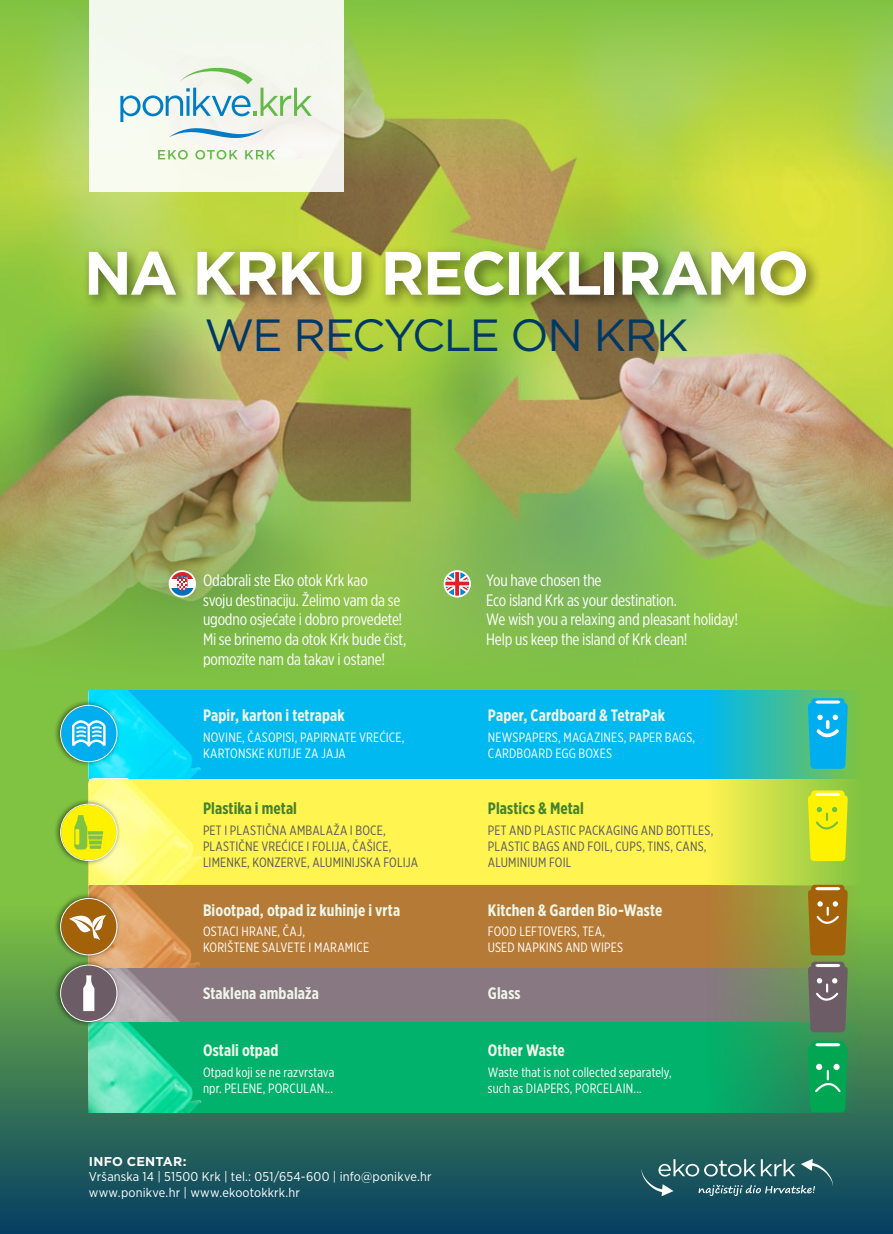
<style>
.page{position:relative;width:893px;height:1234px;background:#fff}
.page>*{position:absolute;margin:0;border:0;box-sizing:border-box;transform-origin:0 0}
.t1{font:700 61.05px "Gotham";letter-spacing:-.035em;color:#fff}
.t2{font:45px "Gotham";letter-spacing:-.035em;color:#003965}
.t3{font:16.5px/19.8px "Gotham X Narrow";letter-spacing:-.015em;color:#fff}
.t4{font:700 16.5px "Gotham X Narrow";letter-spacing:.005em;color:#eff6e8}
.t5{font:700 16.5px "Gotham X Narrow";letter-spacing:.005em;color:#46812b}
.t6{font:13.5px/16.2px "Gotham X Narrow";letter-spacing:.01em;color:#fff}
.t7{font:13.5px/16.2px "Gotham X Narrow";letter-spacing:.01em;color:#58595b}
.t8{font:12.75px/15.3px "Gotham Narrow";letter-spacing:.015em;color:#fff}
.t9{font:700 12.75px "Gotham";letter-spacing:.015em;color:#fff}
</style>
<div class="page">
<div style="left:0;top:0;width:893px;height:1233px;background:#80c342"></div>
<img style="left:0;top:181px;width:893px;height:244px">
<div style="left:0;top:906px;width:893px;height:327px;background:linear-gradient(to bottom,#7fc242,#053f64)"></div>
<img style="left:0;top:425px;width:893px;height:224px">
<svg style="left:0;top:0;width:893px;height:181px"></svg>
<svg style="left:89px;top:690px;width:763px;height:88px;background:#08bce7"></svg>
<img style="left:89px;top:690px;width:20px;height:9px">
<div style="left:89px;top:1021px;width:774px;height:91px;background:#00b26b"></div>
<img style="left:89px;top:1021px;width:113px;height:91px">
<svg style="left:202px;top:778px;width:650px;height:107px;background:#f3ef50"></svg>
<img style="left:89px;top:778px;width:113px;height:107px">
<div style="left:89px;top:885px;width:774px;height:83px;background:#b57a35"></div>
<img style="left:89px;top:885px;width:111px;height:83px">
<svg style="left:121px;top:968px;width:742px;height:53px;background:#867c80"></svg>
<svg style="left:808px;top:1040px;width:40px;height:72px;background:#17aa5e"></svg>
<svg style="left:808px;top:698px;width:40px;height:70px;background:#1db6e5"></svg>
<svg style="left:808px;top:790px;width:40px;height:70px;background:#f0ed0f"></svg>
<svg style="left:808px;top:961px;width:40px;height:71px;background:#746c6d"></svg>
<svg style="left:808px;top:884px;width:40px;height:71px;background:#a6721e"></svg>
<div style="left:54px;top:699px;width:67px;height:67px;background:#000;opacity:.55"></div>
<svg style="left:60px;top:704px;width:58px;height:58px;background:#3cbfdb"></svg>
<div style="left:54px;top:959px;width:67px;height:67px;background:#000;opacity:.55"></div>
<svg style="left:60px;top:964px;width:58px;height:57px;background:#87817e"></svg>
<div style="left:54px;top:892px;width:67px;height:67px;background:#000;opacity:.55"></div>
<svg style="left:60px;top:897px;width:58px;height:58px;background:#af8740"></svg>
<div style="left:54px;top:798px;width:67px;height:67px;background:#000;opacity:.55"></div>
<svg style="left:60px;top:803px;width:58px;height:57px"></svg>
<svg style="left:444px;top:571px;width:26px;height:25px"></svg>
<div style="left:444px;top:570px;width:27px;height:27px;border:2px solid #fff;border-radius:50%"></div>
<svg style="left:170px;top:588px;width:25px;height:8px"></svg>
<svg style="left:170px;top:571px;width:25px;height:8px"></svg>
<div style="left:170px;top:579px;width:25px;height:9px;background:#fff"></div>
<svg style="left:176px;top:575px;width:12px;height:16px"></svg>
<div style="left:169px;top:570px;width:27px;height:27px;border:2px solid #fff;border-radius:50%"></div>
<div style="left:82px;top:245px;width:740px;height:66px;background:#000;opacity:.5"></div>
<svg style="left:641px;top:1158px;width:192px;height:37px;background:#3e6f76"></svg>
<div style="left:89px;top:0;width:254px;height:192px;background:#f4f8ed"></div>
<svg style="left:120px;top:68px;width:192px;height:54px"></svg>
<svg style="left:169px;top:128px;width:95px;height:10px"></svg>
<svg style="left:158px;top:150px;width:117px;height:9px"></svg>
<h1 class="t1" style="left:84px;top:232px;width:727px">NA KRKU RECIKLIRAMO</h1>
<h2 class="t2" style="left:205px;top:306px;width:485px">WE RECYCLE ON KRK</h2>
<p class="t3" style="left:203px;top:569px;width:205px">Odabrali ste Eko otok Krk kao<br>svoju destinaciju. Želimo vam da se ugodno osjećate i dobro provedete!<br>Mi se brinemo da otok Krk bude čist, pomozite nam da takav i ostane!</p>
<p class="t3" style="left:486px;top:569px;width:253px">You have chosen the<br>Eco island Krk as your destination.<br>We wish you a relaxing and pleasant holiday!<br>Help us keep the island of Krk clean!</p>
<p class="t4" style="left:203px;top:705px;width:143px">Papir, karton i tetrapak</p>
<p class="t6" style="left:203px;top:728px;width:203px">NOVINE, ČASOPISI, PAPIRNATE VREĆICE,<br>KARTONSKE KUTIJE ZA JAJA</p>
<p class="t5" style="left:203px;top:798px;width:96px">Plastika i metal</p>
<p class="t7" style="left:203px;top:821px;width:217px">PET I PLASTIČNA AMBALAŽA I BOCE,<br>PLASTIČNE VREĆICE I FOLIJA, ČAŠICE,<br>LIMENKE, KONZERVE, ALUMINIJSKA FOLIJA</p>
<p class="t4" style="left:203px;top:899px;width:199px">Biootpad, otpad iz kuhinje i vrta</p>
<p class="t6" style="left:203px;top:922px;width:168px">OSTACI HRANE, ČAJ,<br>KORIŠTENE SALVETE I MARAMICE</p>
<p class="t4" style="left:488px;top:705px;width:179px">Paper, Cardboard &amp; TetraPak</p>
<p class="t6" style="left:488px;top:728px;width:209px">NEWSPAPERS, MAGAZINES, PAPER BAGS,<br>CARDBOARD EGG BOXES</p>
<p class="t5" style="left:488px;top:798px;width:98px">Plastics &amp; Metal</p>
<p class="t7" style="left:488px;top:821px;width:227px">PET AND PLASTIC PACKAGING AND BOTTLES,<br>PLASTIC BAGS AND FOIL, CUPS, TINS, CANS,<br>ALUMINIUM FOIL</p>
<p class="t4" style="left:488px;top:899px;width:176px">Kitchen &amp; Garden Bio-Waste</p>
<p class="t6" style="left:488px;top:922px;width:137px">FOOD LEFTOVERS, TEA,<br>USED NAPKINS AND WIPES</p>
<p class="t4" style="left:203px;top:983px;width:117px">Staklena ambalaža</p>
<p class="t4" style="left:488px;top:983px;width:34px">Glass</p>
<p class="t4" style="left:203px;top:1039px;width:77px">Ostali otpad</p>
<p class="t6" style="left:203px;top:1063px;width:133px">Otpad koji se ne razvrstava npr. PELENE, PORCULAN...</p>
<p class="t9" style="left:89px;top:1152px;width:99px">INFO CENTAR:</p>
<p class="t8" style="left:89px;top:1168px;width:344px">Vršanska 14 | 51500 Krk | tel.: 051/654-600 | info@ponikve.hr www.ponikve.hr | www.ekootokkrk.hr</p>
<p class="t4" style="left:488px;top:1039px;width:78px">Other Waste</p>
<p class="t6" style="left:488px;top:1063px;width:185px">Waste that is not collected separately, such as DIAPERS, PORCELAIN...</p>
</div>
